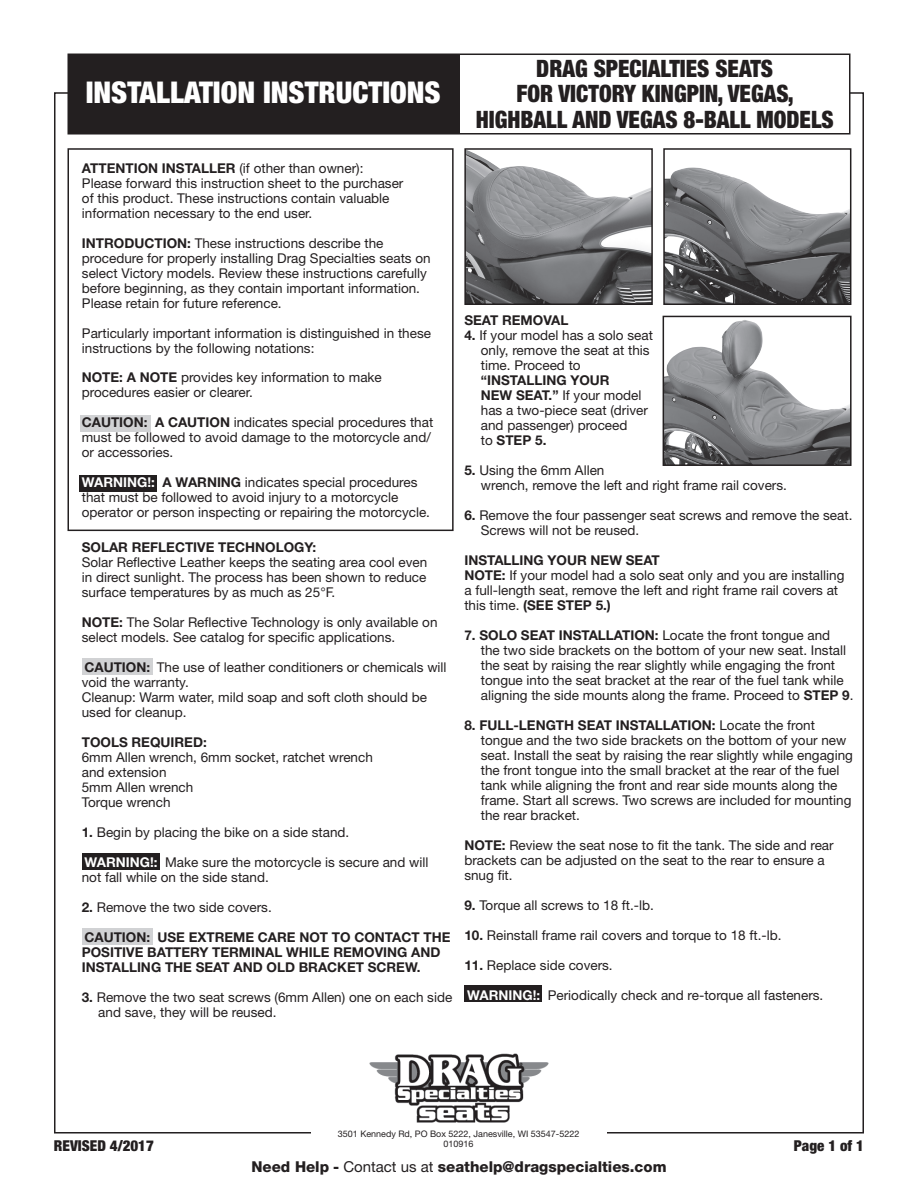
<style>
.page{position:relative;width:918px;height:1188px;background:#fff}
.page>*{position:absolute;margin:0;border:0;box-sizing:border-box;transform-origin:0 0}
.t1{font:900 condensed 30px "Helvetica Neue LT Std";color:#fff}
.t2{font:900 condensed 24px/25.5px "Helvetica Neue LT Std";color:#231f20;text-align:center;scale:.95 1}
.t3{font:800 15px "Helvetica Neue LT Std";color:#231f20}
.t4{font:900 condensed 15px "Helvetica Neue LT Std";color:#231f20}
.t5{font:13.5px/15px "Helvetica Neue LT Std";color:#231f20}
.t6{font:700 13.5px/15px "Helvetica Neue LT Std";color:#231f20}
.t7{font:9px "Helvetica Neue LT Std";color:#231f20}
.s1{font-weight:700}
.s2{font-weight:700;color:#fff}
.s3{font-weight:400}
</style>
<div class="page">
<div style="left:464px;top:986px;width:78px;height:16px;background:#231f20"></div>
<div style="left:82px;top:854px;width:78px;height:16px;background:#231f20"></div>
<div style="left:67px;top:54px;width:783px;height:81px;border:2px solid #231f20"></div>
<div style="left:68px;top:148px;width:386px;height:383px;border:2px solid #231f20"></div>
<div style="left:79px;top:475px;width:78px;height:17px;background:#231f20"></div>
<div style="left:80px;top:415px;width:70px;height:16px;background:#d1d2d4"></div>
<div style="left:82px;top:659px;width:70px;height:16px;background:#d1d2d4"></div>
<div style="left:82px;top:928px;width:70px;height:16px;background:#d1d2d4"></div>
<img style="left:369px;top:1053px;width:179px;height:70px">
<img style="left:467px;top:151px;width:183px;height:151px">
<div style="left:464px;top:148px;width:189px;height:157px;border:2px solid #231f20"></div>
<img style="left:666px;top:168px;width:182px;height:134px">
<div style="left:663px;top:148px;width:188px;height:157px;border:2px solid #231f20"></div>
<div style="left:68px;top:54px;width:391px;height:80px;background:#231f20"></div>
<img style="left:666px;top:320px;width:183px;height:143px">
<div style="left:663px;top:316px;width:189px;height:150px;border:2px solid #231f20"></div>
<h1 class="t1" style="left:86px;top:73px;width:357px">INSTALLATION INSTRUCTIONS</h1>
<h2 class="t2" style="left:476px;top:55px;width:379px">DRAG SPECIALTIES SEATS<br>FOR VICTORY KINGPIN, VEGAS,<br>HIGHBALL AND VEGAS 8-BALL MODELS</h2>
<p class="t5" style="left:82px;top:161px;width:323px"><span class="s1">ATTENTION INSTALLER</span> (if other than owner):<br>Please forward this instruction sheet to the purchaser of this product. These instructions contain valuable information necessary to the end user.</p>
<p class="t5" style="left:82px;top:236px;width:350px"><span class="s1">INTRODUCTION:</span> These instructions describe the procedure for properly installing Drag Specialties seats on select Victory models. Review these instructions carefully before beginning, as they contain important information.<br>Please retain for future reference.</p>
<p class="t5" style="left:82px;top:326px;width:351px">Particularly important information is distinguished in these instructions by the following notations:</p>
<p class="t5" style="left:82px;top:370px;width:302px"><span class="s1">NOTE: A NOTE</span> provides key information to make procedures easier or clearer.</p>
<p class="t5" style="left:82px;top:415px;width:353px"><span class="s1">CAUTION: A CAUTION</span> indicates special procedures that must be followed to avoid damage to the motorcycle and/ or accessories.</p>
<p class="t5" style="left:82px;top:475px;width:350px"><span class="s2">WARNING!:</span> <span class="s1">A WARNING</span> indicates special procedures that must be followed to avoid injury to a motorcycle operator or person inspecting or repairing the motorcycle.</p>
<p class="t6" style="left:82px;top:539px;width:236px">SOLAR REFLECTIVE TECHNOLOGY:</p>
<p class="t5" style="left:82px;top:554px;width:347px;text-align:justify">Solar Reflective Leather keeps the seating area cool even in direct sunlight. The process has been shown to reduce surface temperatures by as much as 25°F.</p>
<p class="t5" style="left:82px;top:614px;width:357px"><span class="s1">NOTE:</span> The Solar Reflective Technology is only available on select models. See catalog for specific applications.</p>
<p class="t5" style="left:82px;top:659px;width:366px"><span class="s1">CAUTION:</span> The use of leather conditioners or chemicals will void the warranty.<br>Cleanup: Warm water, mild soap and soft cloth should be used for cleanup.</p>
<p class="t6" style="left:82px;top:734px;width:127px">TOOLS REQUIRED:</p>
<p class="t5" style="left:82px;top:749px;width:293px">6mm Allen wrench, 6mm socket, ratchet wrench and extension<br>5mm Allen wrench<br>Torque wrench</p>
<p class="t5" style="left:82px;top:824px;width:269px"><span class="s1">1.</span> Begin by placing the bike on a side stand.</p>
<p class="t5" style="left:82px;top:854px;width:348px"><span class="s2">WARNING!:</span> Make sure the motorcycle is secure and will not fall while on the side stand.</p>
<p class="t5" style="left:82px;top:899px;width:192px"><span class="s1">2.</span> Remove the two side covers.</p>
<p class="t6" style="left:82px;top:929px;width:370px">CAUTION: USE EXTREME CARE NOT TO CONTACT THE<br>POSITIVE BATTERY TERMINAL WHILE REMOVING AND<br>INSTALLING THE SEAT AND OLD BRACKET SCREW.</p>
<p class="t5" style="left:98px;top:989px;width:356px;text-indent:-16px"><span class="s1">3.</span> Remove the two seat screws (6mm Allen) one on each side and save, they will be reused.</p>
<p class="t6" style="left:464px;top:312px;width:106px">SEAT REMOVAL</p>
<p class="t5" style="left:481px;top:327px;width:174px;text-indent:-16px"><span class="s1">4.</span> If your model has a solo seat only, remove the seat at this time. Proceed to</p>
<p class="t5" style="left:481px;top:372px;width:168px"><span class="s1">“INSTALLING YOUR<br>NEW SEAT.”</span> If your model has a two-piece seat (driver and passenger) proceed<br>to <span class="s1">STEP 5.</span></p>
<p class="t5" style="left:481px;top:462px;width:308px;text-indent:-16px"><span class="s1">5.</span> Using the 6mm Allen<br>wrench, remove the left and right frame rail covers.</p>
<p class="t5" style="left:481px;top:507px;width:373px;text-indent:-16px"><span class="s1">6.</span> Remove the four passenger seat screws and remove the seat.<br>Screws will not be reused.</p>
<p class="t5" style="left:464px;top:552px;width:382px"><span class="s1">INSTALLING YOUR NEW SEAT<br>NOTE:</span> If your model had a solo seat only and you are installing a full-length seat, remove the left and right frame rail covers at this time. <span class="s1">(SEE STEP 5.)</span></p>
<p class="t5" style="left:481px;top:627px;width:374px;text-indent:-16px"><span class="s1">7. SOLO SEAT INSTALLATION:</span> Locate the front tongue and<br>the two side brackets on the bottom of your new seat. Install the seat by raising the rear slightly while engaging the front tongue into the seat bracket at the rear of the fuel tank while aligning the side mounts along the frame. Proceed to <span class="s1">STEP 9</span>.</p>
<p class="t5" style="left:481px;top:717px;width:374px;text-indent:-16px"><span class="s1">8. FULL-LENGTH SEAT INSTALLATION:</span> Locate the front tongue and the two side brackets on the bottom of your new seat. Install the seat by raising the rear slightly while engaging the front tongue into the small bracket at the rear of the fuel tank while aligning the front and rear side mounts along the frame. Start all screws. Two screws are included for mounting the rear bracket.</p>
<p class="t5" style="left:464px;top:837px;width:371px"><span class="s1">NOTE:</span> Review the seat nose to fit the tank. The side and rear brackets can be adjusted on the seat to the rear to ensure a snug fit.</p>
<p class="t5" style="left:464px;top:897px;width:191px"><span class="s1">9.</span> Torque all screws to 18 ft.-lb.</p>
<p class="t5" style="left:464px;top:927px;width:319px"><span class="s1">10.</span> Reinstall frame rail covers and torque to 18 ft.-lb.</p>
<p class="t5" style="left:464px;top:957px;width:150px"><span class="s1">11.</span> Replace side covers.</p>
<p class="t5" style="left:467px;top:987px;width:358px"><span class="s2">WARNING!:</span> Periodically check and re-torque all fasteners.</p>
<p class="t7" style="left:338px;top:1128px;width:243px">3501 Kennedy Rd, PO Box 5222, Janesville, WI 53547-5222</p>
<p class="t4" style="left:54px;top:1137px;width:101px">REVISED 4/2017</p>
<p class="t7" style="left:444px;top:1139px;width:32px">010916</p>
<p class="t4" style="left:794px;top:1137px;width:72px">Page 1 of 1</p>
<p class="t3" style="left:251px;top:1158px;width:417px">Need Help - <span class="s3">Contact us at</span> seathelp@dragspecialties.com</p>
</div>
